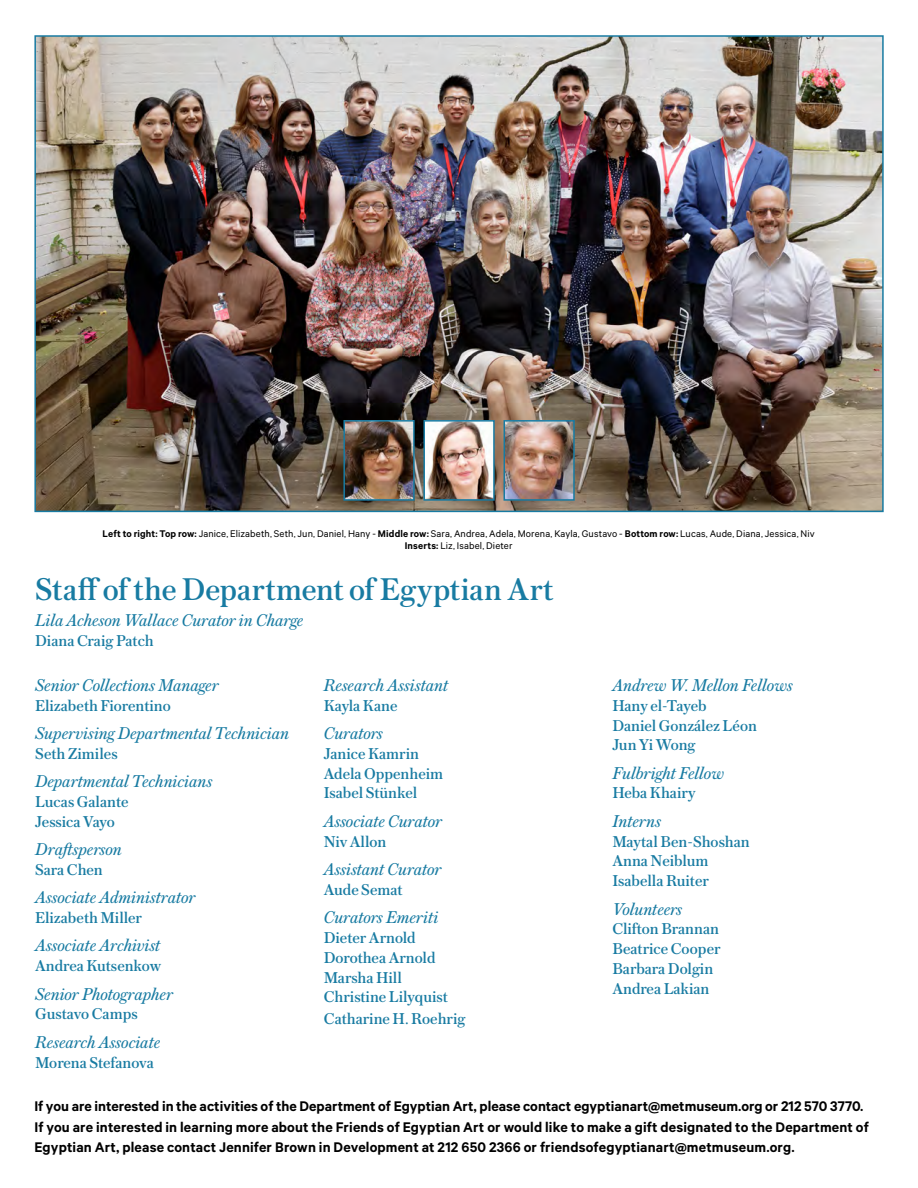
<style>
.page{position:relative;width:918px;height:1188px;background:#fff}
.page>*{position:absolute;margin:0;border:0;box-sizing:border-box;transform-origin:0 0}
.t1{font:33px "The Met Serif Roman No 2";letter-spacing:.005em;color:#187ba2}
.t2{font:italic 18px "The Met Serif";color:#187ba2}
.t3{font:16.5px/19.8px "The Met Serif Roman No 2";color:#187ba2}
.t4{font:600 15.75px/20.7px "The Met Sans";letter-spacing:.01em;color:#000}
.t5{font:10.8px/12px "The Met Sans";letter-spacing:.01em;color:#000;text-align:center}
.s1{font-weight:600}
</style>
<div class="page">
<img style="left:37px;top:38px;width:844px;height:471px">
<img style="left:346px;top:423px;width:66px;height:75px">
<div style="left:343px;top:420px;width:72px;height:81px;border:2px solid #187ba2"></div>
<img style="left:507px;top:423px;width:65px;height:75px">
<div style="left:504px;top:420px;width:71px;height:81px;border:2px solid #187ba2"></div>
<img style="left:426px;top:423px;width:66px;height:75px">
<div style="left:423px;top:420px;width:72px;height:81px;border:2px solid #187ba2"></div>
<p class="t5" style="left:103px;top:528px;width:714px"><span class="s1">Left to right: Top row:</span> Janice, Elizabeth, Seth, Jun, Daniel, Hany - <span class="s1">Middle row:</span> Sara, Andrea, Adela, Morena, Kayla, Gustavo - <span class="s1">Bottom row:</span> Lucas, Aude, Diana, Jessica, Niv<br><span class="s1">Inserts:</span> Liz, Isabel, Dieter</p>
<h1 class="t1" style="left:35px;top:566px;width:520px">Staff of the Department of Egyptian Art</h1>
<p class="t2" style="left:35px;top:608px;width:270px">Lila Acheson Wallace Curator in Charge</p>
<p class="t3" style="left:35px;top:630px;width:120px">Diana Craig Patch</p>
<p class="t2" style="left:35px;top:673px;width:185px">Senior Collections Manager</p>
<p class="t3" style="left:35px;top:695px;width:137px">Elizabeth Fiorentino</p>
<p class="t2" style="left:35px;top:721px;width:255px">Supervising Departmental Technician</p>
<p class="t3" style="left:35px;top:743px;width:84px">Seth Zimiles</p>
<p class="t2" style="left:35px;top:769px;width:179px">Departmental Technicians</p>
<p class="t3" style="left:35px;top:791px;width:95px">Lucas Galante<br>Jessica Vayo</p>
<p class="t2" style="left:35px;top:837px;width:88px">Draftsperson</p>
<p class="t3" style="left:35px;top:859px;width:69px">Sara Chen</p>
<p class="t2" style="left:35px;top:885px;width:162px">Associate Administrator</p>
<p class="t3" style="left:35px;top:907px;width:108px">Elizabeth Miller</p>
<p class="t2" style="left:35px;top:933px;width:127px">Associate Archivist</p>
<p class="t3" style="left:35px;top:955px;width:127px">Andrea Kutsenkow</p>
<p class="t2" style="left:35px;top:981px;width:139px">Senior Photographer</p>
<p class="t3" style="left:35px;top:1004px;width:104px">Gustavo Camps</p>
<p class="t2" style="left:35px;top:1029px;width:126px">Research Associate</p>
<p class="t3" style="left:35px;top:1052px;width:120px">Morena Stefanova</p>
<p class="t2" style="left:324px;top:673px;width:126px">Research Assistant</p>
<p class="t3" style="left:324px;top:695px;width:75px">Kayla Kane</p>
<p class="t2" style="left:324px;top:721px;width:61px">Curators</p>
<p class="t3" style="left:324px;top:743px;width:121px">Janice Kamrin<br>Adela Oppenheim<br>Isabel Stünkel</p>
<p class="t2" style="left:324px;top:808px;width:120px">Associate Curator</p>
<p class="t3" style="left:324px;top:831px;width:64px">Niv Allon</p>
<p class="t2" style="left:324px;top:857px;width:119px">Assistant Curator</p>
<p class="t3" style="left:324px;top:879px;width:81px">Aude Semat</p>
<p class="t2" style="left:324px;top:905px;width:116px">Curators Emeriti</p>
<p class="t3" style="left:324px;top:927px;width:126px">Dieter Arnold<br>Dorothea Arnold<br>Marsha Hill<br>Christine Lilyquist</p>
<p class="t3" style="left:324px;top:1008px;width:143px">Catharine H. Roehrig</p>
<p class="t2" style="left:612px;top:673px;width:182px">Andrew W. Mellon Fellows</p>
<p class="t3" style="left:612px;top:695px;width:146px">Hany el-Tayeb<br>Daniel González Léon<br>Jun Yi Wong</p>
<p class="t2" style="left:612px;top:760px;width:113px">Fulbright Fellow</p>
<p class="t3" style="left:612px;top:783px;width:85px">Heba Khairy</p>
<p class="t2" style="left:612px;top:808px;width:50px">Interns</p>
<p class="t3" style="left:612px;top:831px;width:139px">Maytal Ben-Shoshan<br>Anna Neiblum<br>Isabella Ruiter</p>
<p class="t2" style="left:612px;top:896px;width:71px">Volunteers</p>
<p class="t3" style="left:612px;top:919px;width:110px">Clifton Brannan<br>Beatrice Cooper<br>Barbara Dolgin<br>Andrea Lakian</p>
<p class="t4" style="left:34px;top:1095px;width:836px">If you are interested in the activities of the Department of Egyptian Art, please contact egyptianart@metmuseum.org or 212 570 3770.<br>If you are interested in learning more about the Friends of Egyptian Art or would like to make a gift designated to the Department of<br>Egyptian Art, please contact Jennifer Brown in Development at 212 650 2366 or friendsofegyptianart@metmuseum.org.</p>
</div>
